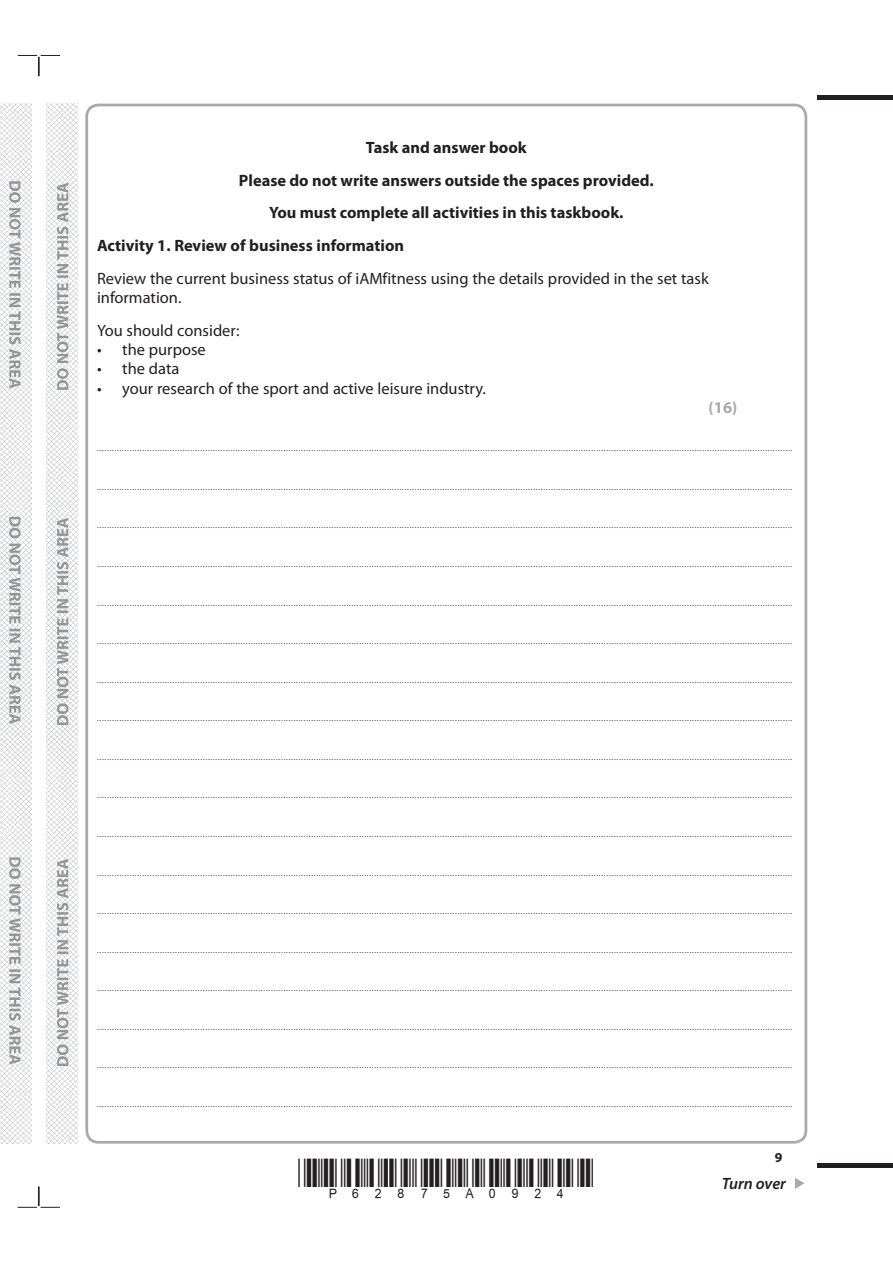
<style>
.page{position:relative;width:893px;height:1263px;background:#fff}
.page>*{position:absolute;margin:0;border:0;box-sizing:border-box;transform-origin:0 0}
.t1{font:16.5px/19.2px "Myriad Pro";color:#231f20}
.t2{font:700 16.5px "Myriad Pro";color:#231f20}
.t3{font:italic 600 16.5px "Myriad Pro";letter-spacing:-.005em;color:#231f20}
.t4{font:700 16.5px "Myriad Pro";color:#a8a9ad}
.t5{font:700 13.65px "Myriad Pro";color:#231f20}
.t6{font:8.25px "Myriad Pro";color:#231f20}
</style>
<div class="page">
<img style="left:47px;top:104px;width:31px;height:1040px">
<svg style="left:795px;top:1178px;width:9px;height:11px"></svg>
<div style="left:817px;top:95px;width:76px;height:5px;background:#231f20"></div>
<hr style="left:817px;top:1163px;width:76px;height:4px;background:#231f20">
<svg style="left:18px;top:55px;width:42px;height:21px"></svg>
<svg style="left:18px;top:1187px;width:42px;height:21px"></svg>
<img style="left:0;top:104px;width:31px;height:1040px">
<svg style="left:9px;top:181px;width:12px;height:884px"></svg>
<svg style="left:57px;top:183px;width:11px;height:883px"></svg>
<h1 class="t2" style="left:366px;top:141px;width:162px">Task and answer book</h1>
<h1 class="t2" style="left:239px;top:174px;width:416px">Please do not write answers outside the spaces provided.</h1>
<h1 class="t2" style="left:269px;top:207px;width:356px">You must complete all activities in this taskbook.</h1>
<h1 class="t2" style="left:97px;top:239px;width:309px">Activity 1. Review of business information</h1>
<h1 class="t1" style="left:97px;top:270px;width:613px">Review the current business status of iAMfitness using the details provided in the set task information.</h1>
<h1 class="t1" style="left:97px;top:322px;width:144px">You should consider:</h1>
<h1 class="t1" style="left:97px;top:341px;width:110px">• the purpose</h1>
<h1 class="t1" style="left:97px;top:360px;width:84px">• the data</h1>
<h1 class="t1" style="left:97px;top:380px;width:390px">• your research of the sport and active leisure industry.</h1>
<h1 class="t4" style="left:708px;top:401px;width:31px">(16)</h1>
<p class="t6" style="left:97px;top:445px;width:697px">....................................................................................................................................................................................................................................................................................</p>
<p class="t6" style="left:97px;top:484px;width:697px">....................................................................................................................................................................................................................................................................................</p>
<p class="t6" style="left:97px;top:523px;width:697px">....................................................................................................................................................................................................................................................................................</p>
<p class="t6" style="left:97px;top:561px;width:697px">....................................................................................................................................................................................................................................................................................</p>
<p class="t6" style="left:97px;top:600px;width:697px">....................................................................................................................................................................................................................................................................................</p>
<p class="t6" style="left:97px;top:638px;width:697px">....................................................................................................................................................................................................................................................................................</p>
<p class="t6" style="left:97px;top:677px;width:697px">....................................................................................................................................................................................................................................................................................</p>
<p class="t6" style="left:97px;top:715px;width:697px">....................................................................................................................................................................................................................................................................................</p>
<p class="t6" style="left:97px;top:754px;width:697px">....................................................................................................................................................................................................................................................................................</p>
<p class="t6" style="left:97px;top:793px;width:697px">....................................................................................................................................................................................................................................................................................</p>
<p class="t6" style="left:97px;top:831px;width:697px">....................................................................................................................................................................................................................................................................................</p>
<p class="t6" style="left:97px;top:870px;width:697px">....................................................................................................................................................................................................................................................................................</p>
<p class="t6" style="left:97px;top:908px;width:697px">....................................................................................................................................................................................................................................................................................</p>
<p class="t6" style="left:97px;top:947px;width:697px">....................................................................................................................................................................................................................................................................................</p>
<p class="t6" style="left:97px;top:985px;width:697px">....................................................................................................................................................................................................................................................................................</p>
<p class="t6" style="left:97px;top:1024px;width:697px">....................................................................................................................................................................................................................................................................................</p>
<p class="t6" style="left:97px;top:1063px;width:697px">....................................................................................................................................................................................................................................................................................</p>
<p class="t6" style="left:97px;top:1101px;width:697px">....................................................................................................................................................................................................................................................................................</p>
<h2 class="t5" style="left:775px;top:1153px;width:9px">9</h2>
<h1 class="t3" style="left:722px;top:1174px;width:66px">Turn over</h1>
</div>
